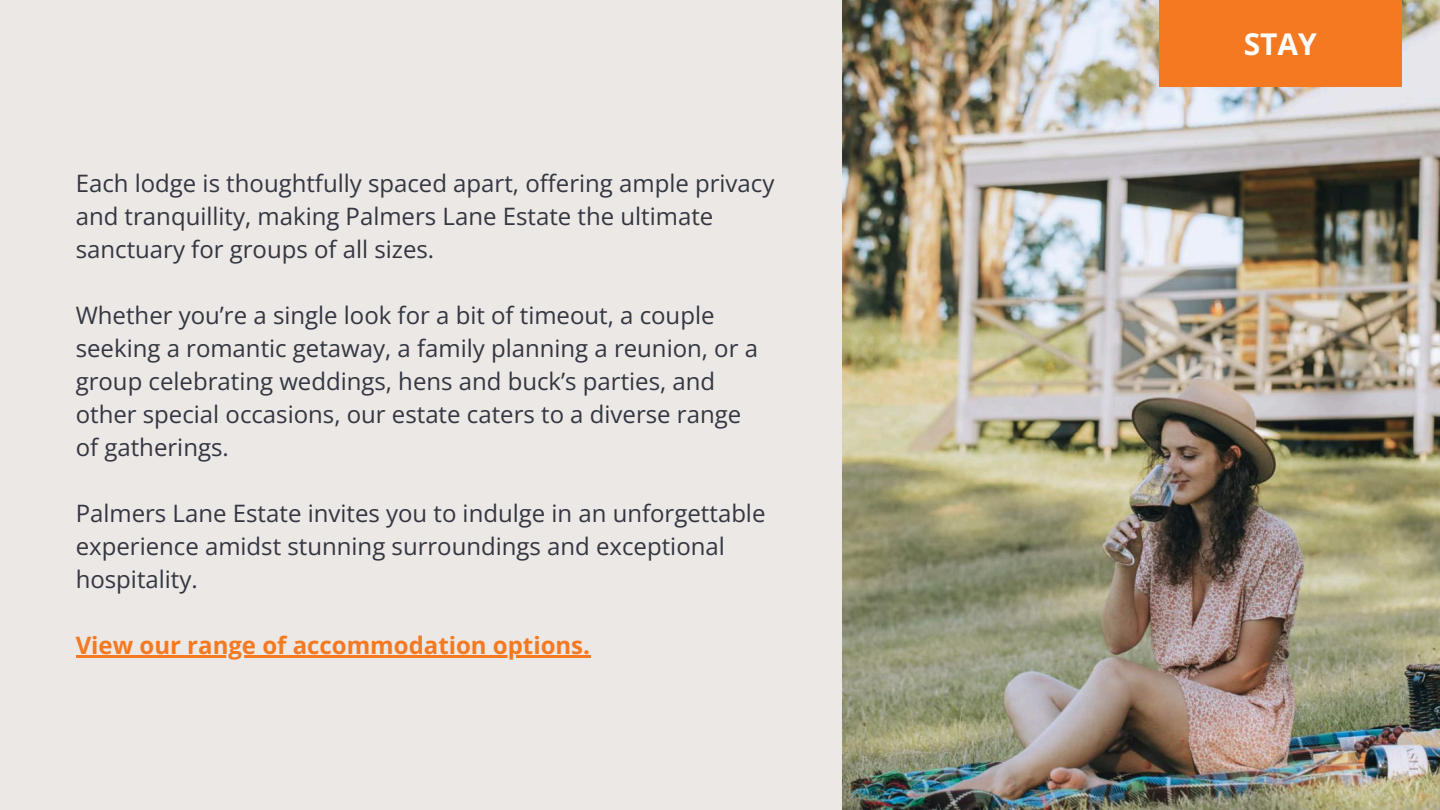
<style>
.page{position:relative;width:1440px;height:810px;background:#ebe8e6}
.page>*{position:absolute;margin:0;border:0;box-sizing:border-box;transform-origin:0 0}
.t1{font:700 30px "Open Sans";color:#fff}
.t2{font:24px/33px "Open Sans";color:#343741}
.t3{font:700 24px "Open Sans";color:#f47920}
</style>
<div class="page">
<img style="left:842px;top:0;width:598px;height:810px">
<div style="left:1159px;top:0;width:243px;height:87px;background:#f47920"></div>
<hr style="left:76px;top:655px;width:514px;height:3px;background:#f47920">
<p class="t2" style="left:76px;top:166px;width:700px">Each lodge is thoughtfully spaced apart, offering ample privacy and tranquillity, making Palmers Lane Estate the ultimate sanctuary for groups of all sizes.</p>
<p class="t2" style="left:76px;top:298px;width:684px">Whether you’re a single look for a bit of timeout, a couple seeking a romantic getaway, a family planning a reunion, or a group celebrating weddings, hens and buck’s parties, and other special occasions, our estate caters to a diverse range</p>
<p class="t2" style="left:76px;top:430px;width:155px">of gatherings.</p>
<h2 class="t2" style="left:76px;top:496px;width:691px">Palmers Lane Estate invites you to indulge in an unforgettable experience amidst stunning surroundings and exceptional hospitality.</h2>
<p class="t3" style="left:76px;top:628px;width:516px">View our range of accommodation options.</p>
<h1 class="t1" style="left:1244px;top:23px;width:75px">STAY</h1>
</div>
